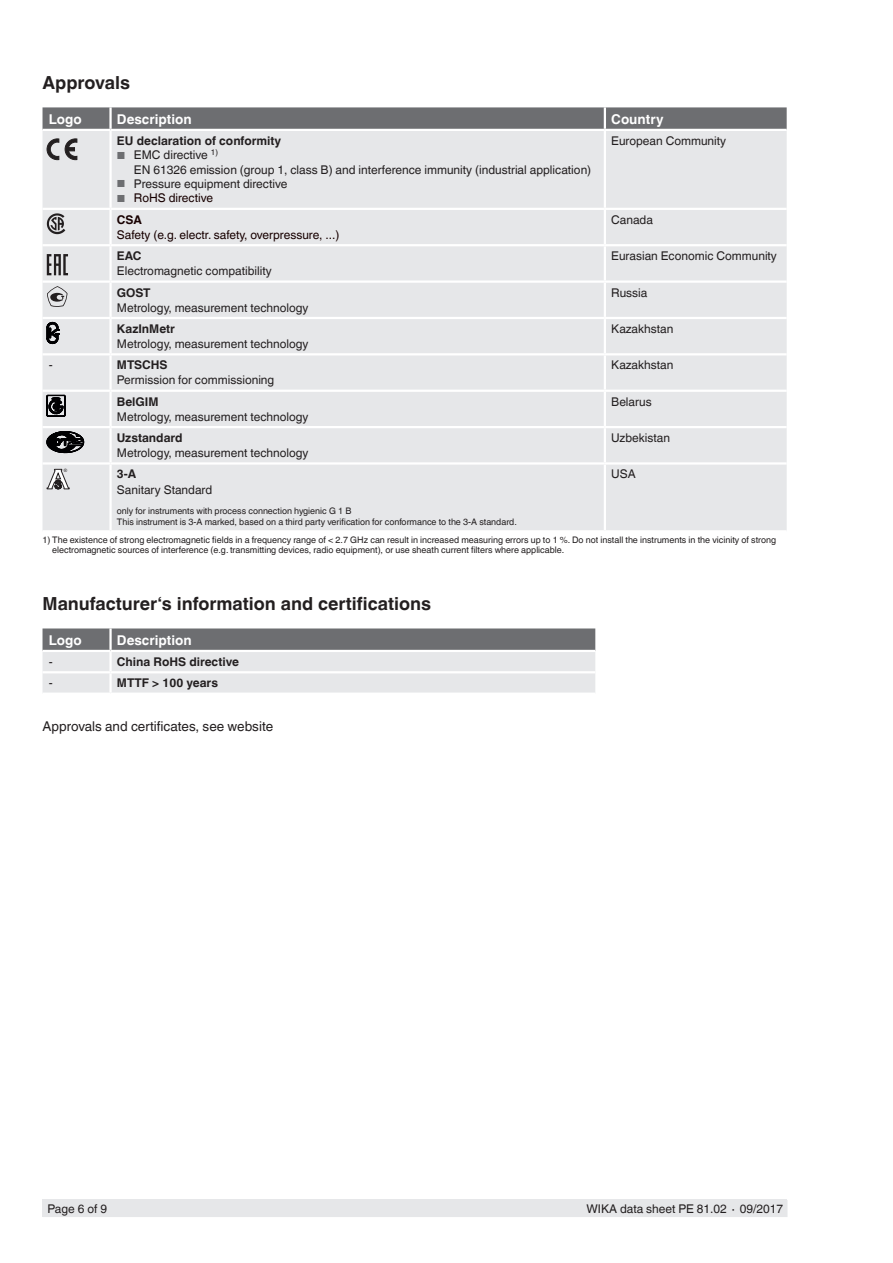
<style>
.page{position:relative;width:893px;height:1263px;background:#fff}
.page>*{position:absolute;margin:0;border:0;box-sizing:border-box;transform-origin:0 0}
.t1{font:700 18px "Helvetica World";color:#231f20}
.t2{font:700 13.5px "Helvetica World";color:#fff}
.t3{font:13.5px "Helvetica World";color:#231f20}
.t4{font:12px/14.4px "Helvetica World";color:#231f20}
.t5{font:700 12px "Helvetica World";color:#231f20}
.t6{font:12px "Helvetica World";color:#170000}
.t7{font:700 12px "Helvetica World";color:#170000}
.t8{font:9px/10.5px "Helvetica World";color:#231f20}
.t9{font:4.65px "Arial";color:#231f20}
.s1{font-size:10.2px;color:#6d6e71}
</style>
<div class="page">
<div style="left:43px;top:1199px;width:744px;height:18px;background:#e6e7e9"></div>
<svg style="left:43px;top:107px;width:744px;height:22px;background:#717275"></svg>
<div style="left:43px;top:131px;width:744px;height:399px;background:#e6e7e9"></div>
<hr style="left:111px;top:208px;width:494px;height:2px;background:#fff">
<hr style="left:111px;top:244px;width:494px;height:2px;background:#fff">
<hr style="left:111px;top:280px;width:494px;height:3px;background:#fff">
<hr style="left:111px;top:317px;width:494px;height:2px;background:#fff">
<hr style="left:109px;top:319px;width:3px;height:34px;background:#fff">
<hr style="left:604px;top:319px;width:2px;height:34px;background:#fff">
<hr style="left:109px;top:392px;width:3px;height:34px;background:#fff">
<hr style="left:604px;top:392px;width:2px;height:34px;background:#fff">
<hr style="left:111px;top:426px;width:494px;height:2px;background:#fff">
<hr style="left:605px;top:426px;width:182px;height:2px;background:#fff">
<hr style="left:43px;top:426px;width:68px;height:2px;background:#fff">
<hr style="left:43px;top:390px;width:68px;height:2px;background:#fff">
<hr style="left:111px;top:390px;width:494px;height:2px;background:#fff">
<hr style="left:605px;top:390px;width:182px;height:2px;background:#fff">
<hr style="left:43px;top:462px;width:68px;height:3px;background:#fff">
<hr style="left:111px;top:462px;width:494px;height:3px;background:#fff">
<hr style="left:605px;top:462px;width:182px;height:3px;background:#fff">
<hr style="left:43px;top:353px;width:68px;height:2px;background:#fff">
<hr style="left:111px;top:353px;width:494px;height:2px;background:#fff">
<hr style="left:109px;top:355px;width:3px;height:35px;background:#fff">
<hr style="left:605px;top:353px;width:182px;height:2px;background:#fff">
<hr style="left:604px;top:355px;width:2px;height:35px;background:#fff">
<hr style="left:109px;top:428px;width:3px;height:34px;background:#fff">
<hr style="left:604px;top:428px;width:2px;height:34px;background:#fff">
<hr style="left:605px;top:208px;width:182px;height:2px;background:#fff">
<hr style="left:604px;top:210px;width:2px;height:34px;background:#fff">
<hr style="left:43px;top:208px;width:68px;height:2px;background:#fff">
<hr style="left:109px;top:210px;width:3px;height:34px;background:#fff">
<hr style="left:43px;top:244px;width:68px;height:2px;background:#fff">
<hr style="left:43px;top:317px;width:68px;height:2px;background:#fff">
<hr style="left:605px;top:244px;width:182px;height:2px;background:#fff">
<hr style="left:605px;top:317px;width:182px;height:2px;background:#fff">
<hr style="left:605px;top:280px;width:182px;height:3px;background:#fff">
<hr style="left:43px;top:280px;width:68px;height:3px;background:#fff">
<hr style="left:604px;top:131px;width:2px;height:77px;background:#fff">
<hr style="left:109px;top:131px;width:3px;height:77px;background:#fff">
<hr style="left:109px;top:107px;width:3px;height:22px;background:#fff">
<hr style="left:604px;top:107px;width:2px;height:22px;background:#fff">
<hr style="left:604px;top:246px;width:2px;height:34px;background:#fff">
<hr style="left:604px;top:283px;width:2px;height:34px;background:#fff">
<hr style="left:604px;top:465px;width:2px;height:65px;background:#fff">
<hr style="left:109px;top:246px;width:3px;height:34px;background:#fff">
<hr style="left:109px;top:283px;width:3px;height:34px;background:#fff">
<hr style="left:109px;top:465px;width:3px;height:65px;background:#fff">
<svg style="left:43px;top:628px;width:552px;height:64px;background:#bbbcbe"></svg>
<hr style="left:111px;top:650px;width:484px;height:2px;background:#fff">
<hr style="left:43px;top:671px;width:68px;height:2px;background:#fff">
<hr style="left:111px;top:671px;width:484px;height:2px;background:#fff">
<hr style="left:43px;top:650px;width:68px;height:2px;background:#fff">
<hr style="left:109px;top:652px;width:3px;height:19px;background:#fff">
<hr style="left:109px;top:673px;width:3px;height:19px;background:#fff">
<hr style="left:109px;top:628px;width:3px;height:22px;background:#fff">
<svg style="left:47px;top:139px;width:12px;height:21px"></svg>
<svg style="left:65px;top:139px;width:12px;height:21px"></svg>
<svg style="left:47px;top:213px;width:18px;height:21px"></svg>
<svg style="left:47px;top:254px;width:21px;height:21px"></svg>
<svg style="left:47px;top:286px;width:20px;height:21px"></svg>
<svg style="left:47px;top:322px;width:12px;height:22px"></svg>
<svg style="left:47px;top:395px;width:18px;height:22px"></svg>
<svg style="left:47px;top:431px;width:37px;height:22px"></svg>
<svg style="left:47px;top:469px;width:22px;height:20px"></svg>
<h1 class="t1" style="left:43px;top:76px;width:89px">Approvals</h1>
<p class="t2" style="left:49px;top:114px;width:34px">Logo</p>
<p class="t2" style="left:117px;top:114px;width:76px">Description</p>
<p class="t2" style="left:611px;top:114px;width:54px">Country</p>
<p class="t5" style="left:117px;top:136px;width:166px">EU declaration of conformity</p>
<p class="t4" style="left:134px;top:149px;width:459px;text-indent:-17px"><span class="s1">■</span> EMC directive <sup>1)<br></sup>EN 61326 emission (group 1, class B) and interference immunity (industrial application)</p>
<p class="t4" style="left:117px;top:178px;width:172px"><span class="s1">■</span> Pressure equipment directive</p>
<p class="t6" style="left:117px;top:191px;width:98px"><span class="s1">■</span> RoHS directive</p>
<p class="t4" style="left:611px;top:135px;width:116px">European Community</p>
<p class="t7" style="left:117px;top:215px;width:27px">CSA</p>
<p class="t6" style="left:117px;top:230px;width:224px">Safety (e.g. electr. safety, overpressure, ...)</p>
<p class="t4" style="left:611px;top:214px;width:43px">Canada</p>
<p class="t5" style="left:117px;top:251px;width:26px">EAC</p>
<p class="t4" style="left:117px;top:265px;width:156px">Electromagnetic compatibility</p>
<p class="t4" style="left:611px;top:250px;width:167px">Eurasian Economic Community</p>
<p class="t5" style="left:117px;top:288px;width:35px">GOST</p>
<p class="t4" style="left:117px;top:301px;width:193px">Metrology, measurement technology</p>
<p class="t4" style="left:611px;top:285px;width:38px">Russia</p>
<p class="t5" style="left:117px;top:324px;width:60px">KazInMetr</p>
<p class="t4" style="left:117px;top:338px;width:193px">Metrology, measurement technology</p>
<p class="t4" style="left:611px;top:323px;width:64px">Kazakhstan</p>
<p class="t4" style="left:49px;top:359px;width:5px">-</p>
<p class="t5" style="left:117px;top:360px;width:52px">MTSCHS</p>
<p class="t4" style="left:117px;top:374px;width:159px">Permission for commissioning</p>
<p class="t4" style="left:611px;top:359px;width:64px">Kazakhstan</p>
<p class="t5" style="left:117px;top:397px;width:43px">BelGIM</p>
<p class="t4" style="left:117px;top:410px;width:193px">Metrology, measurement technology</p>
<p class="t4" style="left:611px;top:394px;width:42px">Belarus</p>
<p class="t5" style="left:117px;top:433px;width:67px">Uzstandard</p>
<p class="t4" style="left:117px;top:447px;width:193px">Metrology, measurement technology</p>
<p class="t4" style="left:611px;top:432px;width:60px">Uzbekistan</p>
<p class="t9" style="left:64px;top:467px;width:5px">®</p>
<p class="t5" style="left:117px;top:470px;width:21px">3-A</p>
<p class="t4" style="left:117px;top:483px;width:97px">Sanitary Standard</p>
<p class="t8" style="left:117px;top:506px;width:401px">only for instruments with process connection hygienic G 1 B<br>This instrument is 3-A marked, based on a third party verification for conformance to the 3-A standard.</p>
<p class="t4" style="left:611px;top:468px;width:26px">USA</p>
<p class="t8" style="left:52px;top:535px;width:725px;text-indent:-10px">1) The existence of strong electromagnetic fields in a frequency range of &lt; 2.7 GHz can result in increased measuring errors up to 1 %. Do not install the instruments in the vicinity of strong electromagnetic sources of interference (e.g. transmitting devices, radio equipment), or use sheath current filters where applicable.</p>
<h1 class="t1" style="left:43px;top:594px;width:390px">Manufacturer‘s information and certifications</h1>
<p class="t2" style="left:49px;top:635px;width:34px">Logo</p>
<p class="t2" style="left:117px;top:635px;width:76px">Description</p>
<p class="t4" style="left:49px;top:656px;width:5px">-</p>
<p class="t5" style="left:117px;top:657px;width:124px">China RoHS directive</p>
<p class="t4" style="left:49px;top:677px;width:5px">-</p>
<p class="t5" style="left:117px;top:678px;width:103px">MTTF &gt; 100 years</p>
<p class="t3" style="left:43px;top:718px;width:232px">Approvals and certificates, see website</p>
<p class="t4" style="left:48px;top:1202px;width:61px">Page 6 of 9</p>
<p class="t4" style="left:586px;top:1201px;width:198px">WIKA data sheet PE 81.02 ∙ 09/2017</p>
</div>
